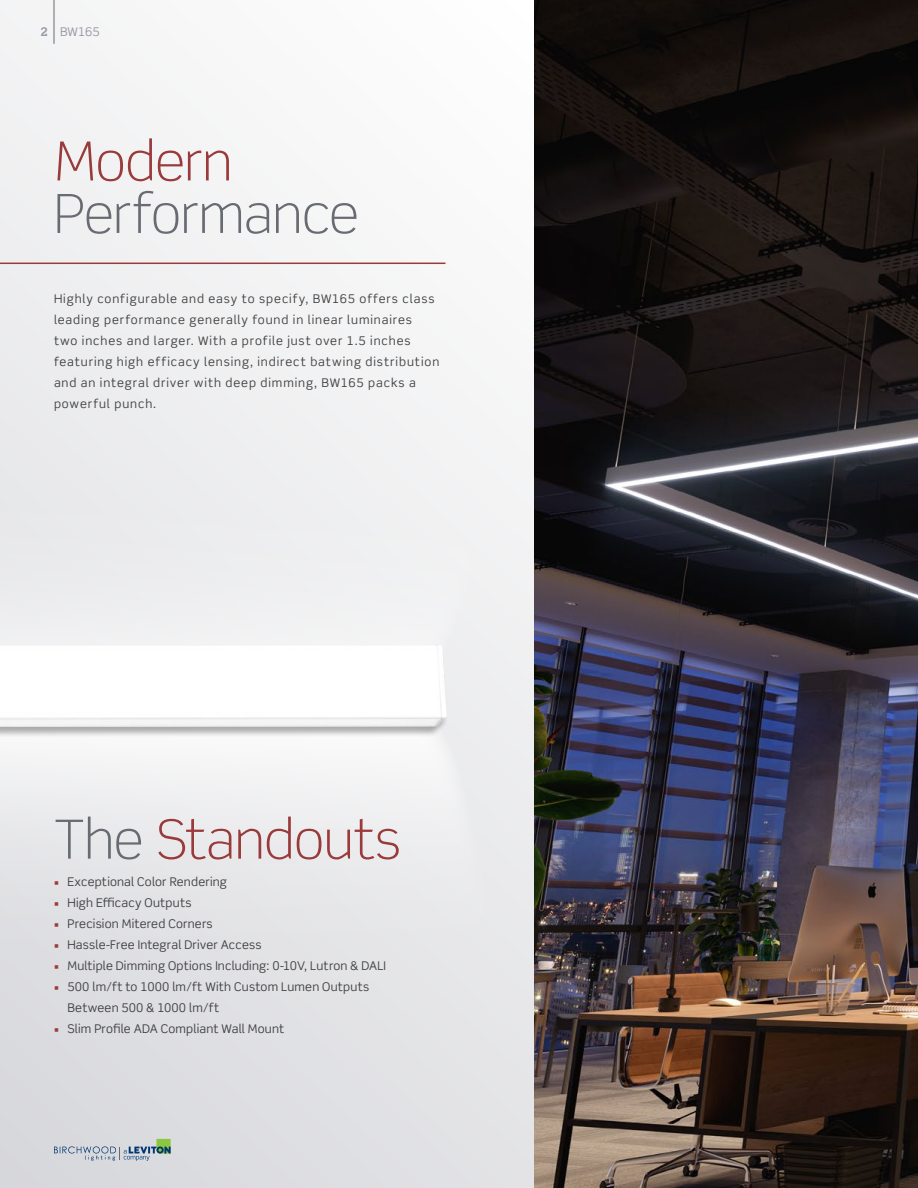
<style>
.page{position:relative;width:918px;height:1188px;background:#fff}
.page>*{position:absolute;margin:0;border:0;box-sizing:border-box;transform-origin:0 0}
.t1{font:300 54px "Scene Std";letter-spacing:-.01em;color:#9a3a3a}
.t2{font:300 54px "Scene Std";letter-spacing:-.01em;color:#696b73}
.t3{font:12px/21px "Scene Std";letter-spacing:.065em;color:#414042}
.t4{font:12px/21px "Scene Std";letter-spacing:.015em;color:#414042}
.t5{font:12px "Scene Std";letter-spacing:.01em;color:#414042}
.t6{font:12px "Scene Std";letter-spacing:.02em;color:#414042}
.t7{font:12px "Scene Std";color:#9698a2}
.s1{font-weight:700}
.s2{color:#696b73}
.s3{font-family:"Minion Pro";color:#9c3a3b}
</style>
<div class="page">
<div style="left:0;top:0;width:539px;height:1188px;background:linear-gradient(to bottom,#f8f8f8,#d6d7d9)"></div>
<svg style="left:0;top:710px;width:512px;height:301px;fill:#e8e8ea"></svg>
<div style="left:0;top:435px;width:499px;height:227px;background:#eeeff0"></div>
<div style="left:0;top:645px;width:448px;height:93px;background:#000;opacity:.32"></div>
<img style="left:0;top:645px;width:447px;height:82px">
<img style="left:535px;top:0;width:383px;height:1188px">
<hr style="left:0;top:263px;width:446px;height:1px;background:#9a3a3a">
<svg style="left:54px;top:1139px;width:117px;height:22px;background:#b7c2c5"></svg>
<hr style="left:54px;top:0;width:1px;height:44px;background:#696b73">
<p class="t7" style="left:40px;top:25px;width:61px"><span class="s1">2</span> BW165</p>
<h1 class="t1" style="left:54px;top:128px;width:180px">Modern</h1>
<h1 class="t2" style="left:54px;top:181px;width:306px">Performance</h1>
<p class="t3" style="left:54px;top:288px;width:387px">Highly configurable and easy to specify, BW165 offers class leading performance generally found in linear luminaires<br>two inches and larger. With a profile just over 1.5 inches featuring high efficacy lensing, indirect batwing distribution and an integral driver with deep dimming, BW165 packs a powerful punch.</p>
<h1 class="t1" style="left:54px;top:807px;width:348px"><span class="s2">The</span> Standouts</h1>
<p class="t4" style="left:54px;top:871px;width:175px"><span class="s3">■</span> Exceptional Color Rendering</p>
<p class="t6" style="left:54px;top:895px;width:139px"><span class="s3">■</span> High Efficacy Outputs</p>
<p class="t4" style="left:54px;top:913px;width:160px"><span class="s3">■</span> Precision Mitered Corners</p>
<p class="t5" style="left:54px;top:937px;width:209px"><span class="s3">■</span> Hassle-Free Integral Driver Access</p>
<p class="t4" style="left:54px;top:955px;width:334px"><span class="s3">■</span> Multiple Dimming Options Including: 0-10V, Lutron &amp; DALI</p>
<p class="t4" style="left:68px;top:976px;width:303px;text-indent:-14px"><span class="s3">■</span> 500 lm/ft to 1000 lm/ft With Custom Lumen Outputs<br>Between 500 &amp; 1000 lm/ft</p>
<p class="t4" style="left:54px;top:1018px;width:232px"><span class="s3">■</span> Slim Profile ADA Compliant Wall Mount</p>
</div>
